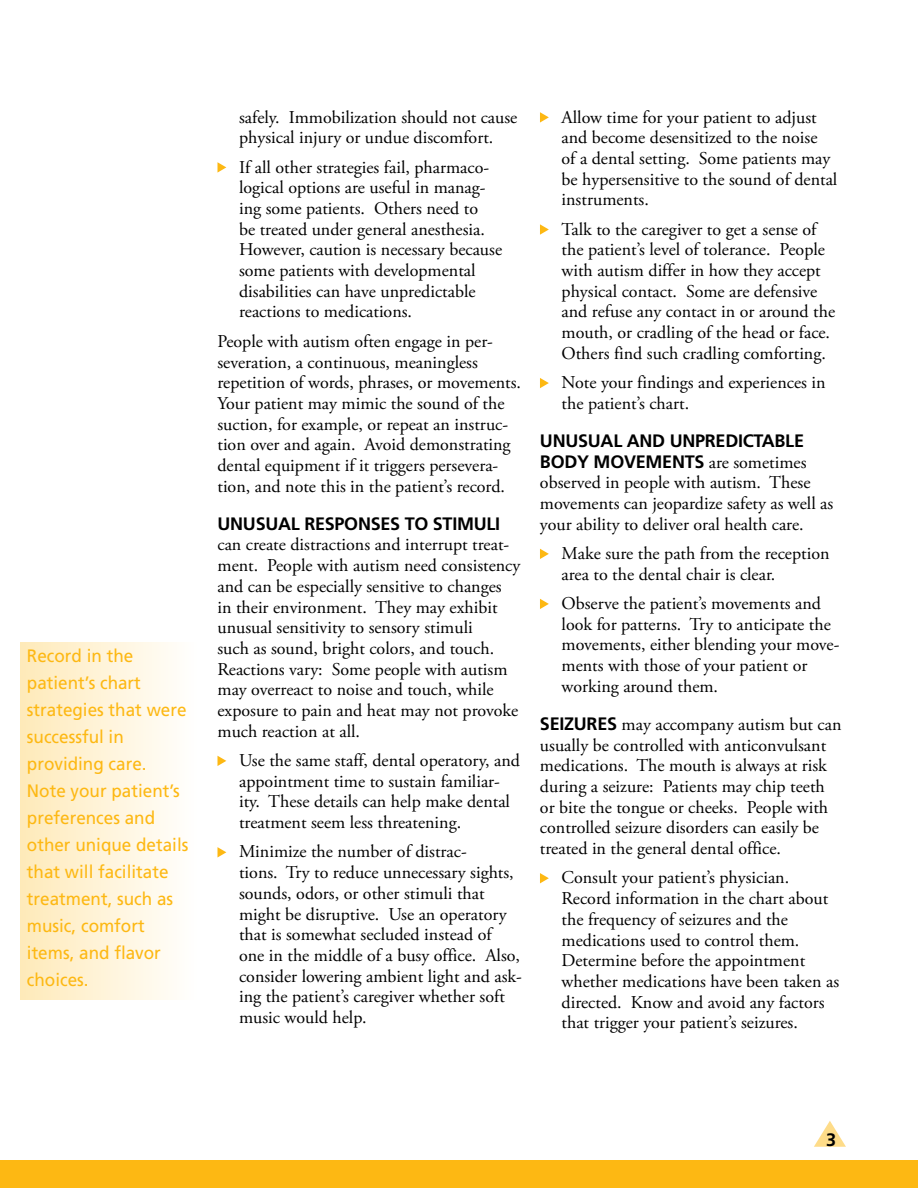
<style>
.page{position:relative;width:918px;height:1188px;background:#fff}
.page>*{position:absolute;margin:0;border:0;box-sizing:border-box;transform-origin:0 0}
.LI_Title{font:18px/20.7px "Adobe Garamond Pro";color:#000}
.t1{font:18px/27px "Frutiger LT Std";color:#fdb813;scale:.95 1}
.t2{font:700 18px "Frutiger";color:#000}
.s1{font-family:"Frutiger";font-weight:700}
</style>
<div class="page">
<svg style="left:814px;top:1121px;width:32px;height:26px"></svg>
<div style="left:0;top:1161px;width:918px;height:27px;background:#fdb813"></div>
<svg style="left:218px;top:162px;width:8px;height:11px"></svg>
<svg style="left:218px;top:756px;width:8px;height:10px"></svg>
<svg style="left:218px;top:847px;width:8px;height:10px"></svg>
<svg style="left:540px;top:112px;width:9px;height:11px"></svg>
<svg style="left:540px;top:224px;width:9px;height:11px"></svg>
<svg style="left:540px;top:378px;width:9px;height:10px"></svg>
<svg style="left:540px;top:549px;width:9px;height:10px"></svg>
<svg style="left:540px;top:599px;width:9px;height:10px"></svg>
<svg style="left:540px;top:873px;width:9px;height:10px"></svg>
<div style="left:21px;top:643px;width:176px;height:357px;background:linear-gradient(to right,#feeab9,#fffffe)"></div>
<p class="t1" style="left:27px;top:642px;width:172px">Record in the patient’s chart strategies that were successful in providing care.<br>Note your patient’s preferences and other unique details that will facilitate treatment, such as music, comfort items, and flavor choices.</p>
<p class="LI_Title" style="left:239px;top:107px;width:280px">safely. Immobilization should not cause physical injury or undue discomfort.</p>
<p class="LI_Title" style="left:239px;top:157px;width:265px">If all other strategies fail, pharmaco&shy;logical options are useful in manag&shy;ing some patients. Others need to<br>be treated under general anesthesia.<br>However, caution is necessary because some patients with developmental disabilities can have unpredictable reactions to medications.</p>
<p class="LI_Title" style="left:218px;top:331px;width:305px">People with autism often engage in per&shy;severation, a continuous, meaningless repetition of words, phrases, or movements.<br>Your patient may mimic the sound of the suction, for example, or repeat an instruc&shy;tion over and again. Avoid demonstrating dental equipment if it triggers persevera&shy;tion, and note this in the patient’s record.</p>
<p class="LI_Title" style="left:218px;top:514px;width:304px"><span class="s1">UNUSUAL RESPONSES TO STIMULI </span>can create distractions and interrupt treat&shy;ment. People with autism need consistency and can be especially sensitive to changes<br>in their environment. They may exhibit unusual sensitivity to sensory stimuli<br>such as sound, bright colors, and touch.<br>Reactions vary: Some people with autism may overreact to noise and touch, while exposure to pain and heat may not provoke much reaction at all.</p>
<p class="LI_Title" style="left:239px;top:751px;width:282px">Use the same staff, dental operatory, and appointment time to sustain familiar&shy;ity. These details can help make dental treatment seem less threatening.</p>
<p class="LI_Title" style="left:239px;top:842px;width:284px">Minimize the number of distrac-<br>tions. Try to reduce unnecessary sights, sounds, odors, or other stimuli that might be disruptive. Use an operatory that is somewhat secluded instead of<br>one in the middle of a busy office. Also, consider lowering ambient light and ask&shy;ing the patient’s caregiver whether soft music would help.</p>
<p class="LI_Title" style="left:562px;top:107px;width:277px">Allow time for your patient to adjust and become desensitized to the noise<br>of a dental setting. Some patients may be hypersensitive to the sound of dental instruments.</p>
<p class="LI_Title" style="left:562px;top:219px;width:275px">Talk to the caregiver to get a sense of the patient’s level of tolerance. People with autism differ in how they accept physical contact. Some are defensive and refuse any contact in or around the mouth, or cradling of the head or face.<br>Others find such cradling comforting.</p>
<p class="LI_Title" style="left:562px;top:373px;width:265px">Note your findings and experiences in the patient’s chart.</p>
<p class="LI_Title" style="left:540px;top:431px;width:295px"><span class="s1">UNUSUAL AND UNPREDICTAbLE bODy MOVEMENTS</span> are sometimes observed in people with autism. These movements can jeopardize safety as well as your ability to deliver oral health care.</p>
<p class="LI_Title" style="left:562px;top:544px;width:270px">Make sure the path from the reception area to the dental chair is clear.</p>
<p class="LI_Title" style="left:562px;top:594px;width:279px">Observe the patient’s movements and look for patterns. Try to anticipate the movements, either blending your move&shy;ments with those of your patient or working around them.</p>
<p class="LI_Title" style="left:540px;top:714px;width:303px"><span class="s1">SEIzURES</span> may accompany autism but can usually be controlled with anti convulsant medications. The mouth is always at risk during a seizure: Patients may chip teeth or bite the tongue or cheeks. People with controlled seizure disorders can easily be treated in the general dental office.</p>
<p class="LI_Title" style="left:562px;top:868px;width:279px">Consult your patient’s physician.<br>Record information in the chart about the frequency of seizures and the medications used to control them.<br>Determine before the appointment whether medications have been taken as directed. Know and avoid any factors that trigger your patient’s seizures.</p>
<p class="t2" style="left:826px;top:1129px;width:12px">3</p>
</div>
